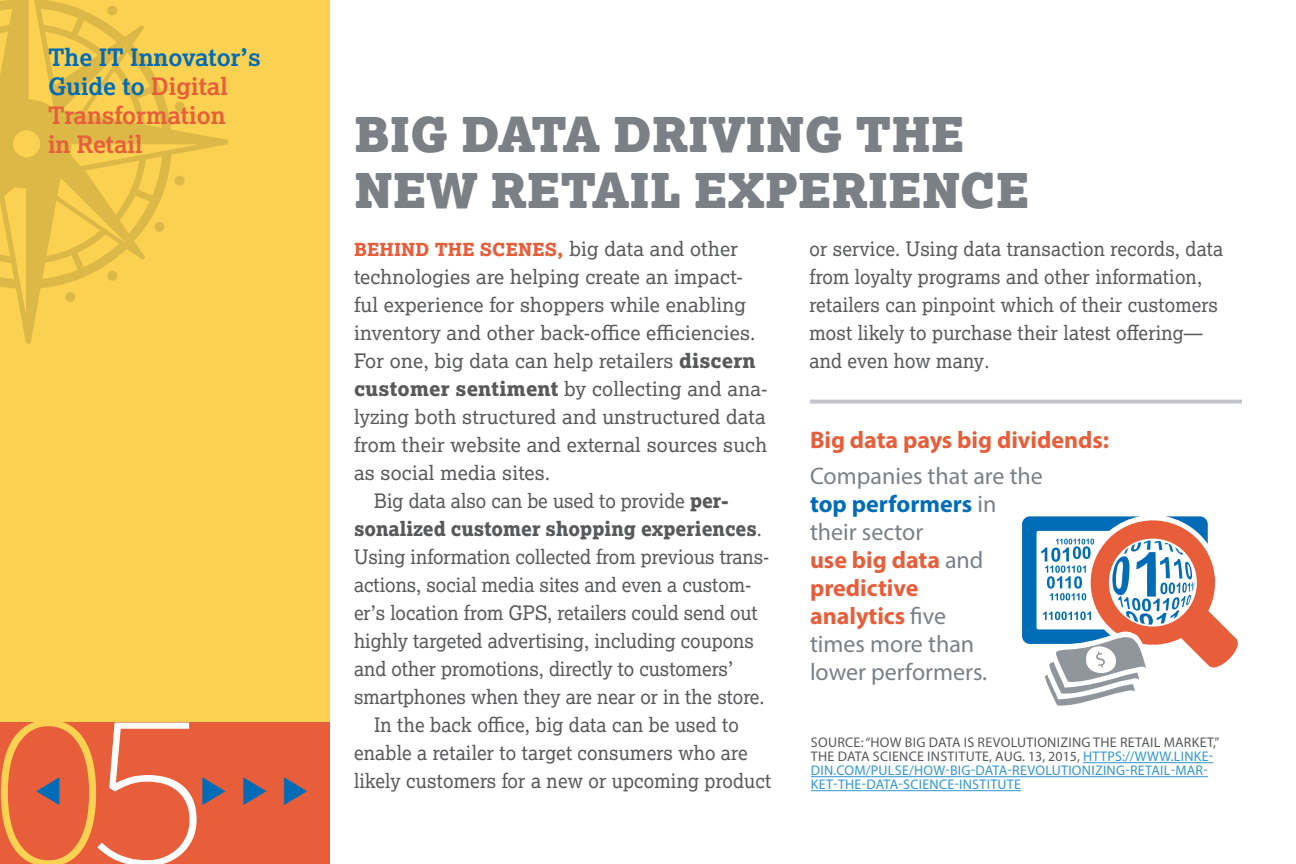
<style>
.page{position:relative;width:1296px;height:864px;background:#fff}
.page>*{position:absolute;margin:0;border:0;box-sizing:border-box;transform-origin:0 0}
.t1{font:200 220.6px "Source Code Pro";color:#fff}
.t2{font:900 48px/56px "Lexia";color:#7b8087}
.t3{font:24px/28px "Myriad Pro";color:#7b8087}
.t4{font:700 24px/28.8px "Lexia";color:#e85e3b}
.t5{font:700 24px "Myriad Pro";color:#e85e3b}
.t6{font:20px/28px "Lexia";letter-spacing:.01em;color:#58595b;scale:.95 1}
.t7{font:20px "Lexia";letter-spacing:.01em;color:#58595b}
.t8{font:800 20px "Lexia";color:#58595b;scale:.95 1}
.t9{font:800 18px "Lexia";letter-spacing:.01em;color:#e85e3b}
.t10{font:14px/14px "Myriad Pro";letter-spacing:.02em;color:#3397d1}
.s1{color:#006cb7}
.s2{font-weight:400;font-size:20px;color:#58595b}
.s3{font-weight:800}
.s4{font-weight:400}
.s5{font-weight:700;color:#006cb7}
.s6{font-weight:700;color:#e85e3b}
.s7{color:#58595b}
</style>
<div class="page">
<div style="left:0;top:0;width:330px;height:821px;background:#fad150"></div>
<div style="left:0;top:722px;width:330px;height:142px;background:#e85e3b"></div>
<svg style="left:0;top:0;width:214px;height:330px"></svg>
<hr style="left:1083px;top:762px;width:130px;height:1px;background:#3397d1">
<hr style="left:811px;top:776px;width:397px;height:1px;background:#3397d1">
<hr style="left:811px;top:790px;width:210px;height:1px;background:#3397d1">
<svg style="left:810px;top:400px;width:432px;height:4px;background:#c6c9cc"></svg>
<svg style="left:1022px;top:516px;width:216px;height:190px"></svg>
<svg style="left:1px;top:722px;width:95px;height:142px"></svg>
<p class="t4" style="left:48px;top:43px;width:214px"><span class="s1">The IT Innovator’s<br>Guide to</span> Digital<br>Transformation<br>in Retail</p>
<h1 class="t1" style="left:83px;top:647px;width:228px"><sup>◆</sup>5 <sup>◆◆</sup></h1>
<h2 class="t2" style="left:354px;top:107px;width:677px">BIG DATA DRIVING THE<br>NEW RETAIL EXPERIENCE</h2>
<p class="t9" style="left:354px;top:239px;width:386px">BEHIND THE SCENES, <span class="s2">big data and other</span></p>
<p class="t7" style="left:354px;top:265px;width:390px">technologies are helping create an impact-</p>
<p class="t7" style="left:354px;top:293px;width:394px">ful experience for shoppers while enabling</p>
<p class="t7" style="left:354px;top:321px;width:403px">inventory and other back-office efficiencies.</p>
<p class="t7" style="left:354px;top:349px;width:403px">For one, big data can help retailers <span class="s3">discern</span></p>
<p class="t7" style="left:354px;top:377px;width:415px"><span class="s3">customer sentiment</span> by collecting and ana-</p>
<p class="t7" style="left:354px;top:405px;width:413px">lyzing both structured and unstructured data</p>
<p class="t7" style="left:354px;top:433px;width:415px">from their website and external sources such</p>
<p class="t7" style="left:354px;top:461px;width:198px">as social media sites.</p>
<p class="t6" style="left:374px;top:487px;width:375px">Big data also can be used to provide <span class="s3">per-</span></p>
<p class="t8" style="left:354px;top:517px;width:431px">sonalized customer shopping experiences<span class="s4">.</span></p>
<p class="t6" style="left:354px;top:543px;width:439px">Using information collected from previous trans-</p>
<p class="t6" style="left:354px;top:571px;width:420px">actions, social media sites and even a custom-</p>
<p class="t6" style="left:354px;top:599px;width:426px">er’s location from GPS, retailers could send out</p>
<p class="t6" style="left:354px;top:627px;width:422px">highly targeted advertising, including coupons</p>
<p class="t6" style="left:354px;top:655px;width:401px">and other promotions, directly to customers’</p>
<p class="t6" style="left:354px;top:683px;width:434px">smartphones when they are near or in the store.</p>
<p class="t6" style="left:374px;top:711px;width:386px">In the back office, big data can be used to</p>
<p class="t6" style="left:354px;top:739px;width:416px">enable a retailer to target consumers who are</p>
<p class="t6" style="left:354px;top:767px;width:441px">likely customers for a new or upcoming product</p>
<p class="t6" style="left:809px;top:235px;width:437px">or service. Using data transaction records, data from loyalty programs and other information, retailers can pinpoint which of their customers most likely to purchase their latest offering— and even how many.</p>
<p class="t5" style="left:810px;top:424px;width:301px">Big data pays big dividends:</p>
<p class="t3" style="left:810px;top:462px;width:234px">Companies that are the <span class="s5">top performers</span> in their sector<br><span class="s6">use big data</span> and <span class="s6">predictive<br>analytics</span> five<br>times more than<br>lower performers.</p>
<p class="t10" style="left:811px;top:735px;width:410px"><span class="s7">SOURCE: “HOW BIG DATA IS REVOLUTIONIZING THE RETAIL MARKET,” THE DATA SCIENCE INSTITUTE, AUG. 13, 2015,</span> HTTPS://WWW.LINKE-DIN.COM/PULSE/HOW-BIG-DATA-REVOLUTIONIZING-RETAIL-MAR-KET-THE-DATA-SCIENCE-INSTITUTE</p>
</div>
